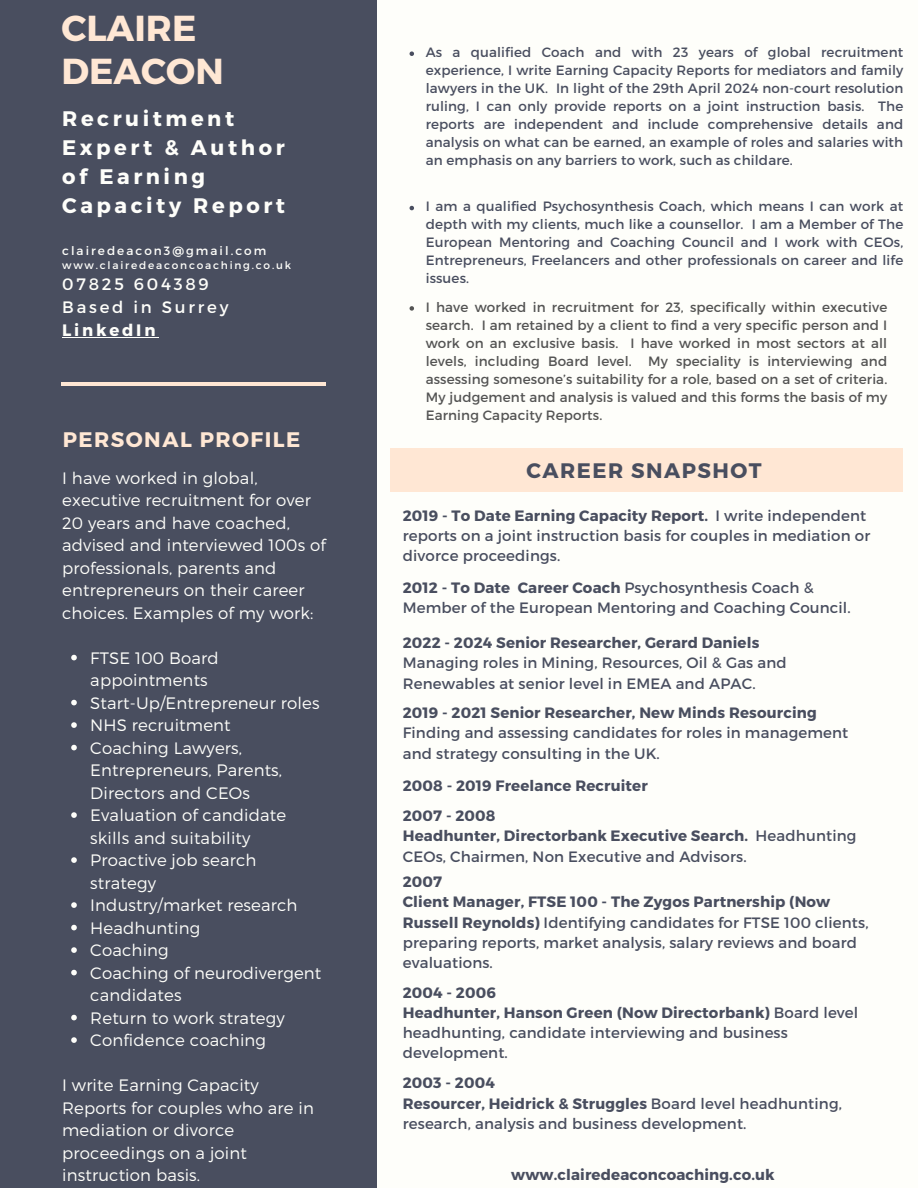
<style>
.page{position:relative;width:918px;height:1188px;background:#fefefa}
.page>*{position:absolute;margin:0;border:0;box-sizing:border-box;transform-origin:0 0}
.t1{font:700 36.15px/42.9px "Montserrat";color:#ffe7d4}
.t2{font:700 21px/29px "Montserrat";letter-spacing:.17em;color:#fefefa}
.t3{font:700 21px "Montserrat";letter-spacing:.07em;color:#ffe7d4}
.t4{font:700 21px "Montserrat";letter-spacing:.07em;color:#494e5f}
.t5{font:300 16.5px/22.5px "Montserrat";letter-spacing:.01em;color:#fefefa}
.t6{font:16.5px "Montserrat";letter-spacing:.17em;color:#fefefa}
.t7{font:700 16.5px "Montserrat";letter-spacing:.17em;color:#fefefa}
.t8{font:15px/20.2px "Montserrat";letter-spacing:.01em;color:#494e5f}
.t9{font:700 15px "Montserrat";letter-spacing:.01em;color:#494e5f}
.t10{font:13.5px/18px "Montserrat";letter-spacing:.01em;color:#494e5f;text-align:justify}
.t11{font:13.5px/18px "Montserrat";letter-spacing:.01em;color:#545454;text-align:justify}
.t12{font:12px "Montserrat";letter-spacing:.17em;color:#fefefa}
.t13{font:10.5px "Montserrat";letter-spacing:.17em;color:#fefefa}
.s1{font-weight:700}
</style>
<div class="page">
<div style="left:0;top:0;width:377px;height:1188px;background:#494e5f"></div>
<div style="left:390px;top:448px;width:513px;height:44px;background:#ffe7d4"></div>
<hr style="left:62px;top:337px;width:96px;height:1px;background:#fefefa">
<svg style="left:71px;top:655px;width:6px;height:5px"></svg>
<svg style="left:71px;top:700px;width:6px;height:5px"></svg>
<svg style="left:71px;top:722px;width:6px;height:6px"></svg>
<svg style="left:71px;top:745px;width:6px;height:5px"></svg>
<svg style="left:71px;top:812px;width:6px;height:6px"></svg>
<svg style="left:71px;top:857px;width:6px;height:6px"></svg>
<svg style="left:71px;top:902px;width:6px;height:6px"></svg>
<svg style="left:71px;top:925px;width:6px;height:5px"></svg>
<svg style="left:71px;top:947px;width:6px;height:6px"></svg>
<svg style="left:71px;top:970px;width:6px;height:5px"></svg>
<svg style="left:71px;top:1015px;width:6px;height:5px"></svg>
<svg style="left:71px;top:1037px;width:6px;height:6px"></svg>
<hr style="left:61px;top:383px;width:265px;height:3px;background:#ffe7d4">
<svg style="left:410px;top:51px;width:4px;height:5px"></svg>
<svg style="left:410px;top:206px;width:4px;height:4px"></svg>
<svg style="left:410px;top:306px;width:4px;height:5px"></svg>
<h1 class="t1" style="left:61px;top:5px;width:164px">CLAIRE<br>DEACON</h1>
<h3 class="t2" style="left:62px;top:103px;width:224px">Recruitment<br>Expert &amp; Author of Earning<br>Capacity Report</h3>
<p class="t12" style="left:62px;top:243px;width:206px">clairedeacon3@gmail.com</p>
<p class="t13" style="left:62px;top:259px;width:230px">www.clairedeaconcoaching.co.uk</p>
<p class="t6" style="left:62px;top:274px;width:148px">07825 604389</p>
<p class="t6" style="left:62px;top:297px;width:168px">Based in Surrey</p>
<p class="t7" style="left:62px;top:319px;width:95px">LinkedIn</p>
<h2 class="t3" style="left:63px;top:426px;width:239px">PERSONAL PROFILE</h2>
<h5 class="t5" style="left:62px;top:466px;width:265px">I have worked in global, executive recruitment for over<br>20 years and have coached, advised and interviewed 100s of professionals, parents and entrepreneurs on their career choices. Examples of my work:</h5>
<p class="t5" style="left:90px;top:646px;width:130px">FTSE 100 Board appointments</p>
<p class="t5" style="left:90px;top:691px;width:231px">Start-Up/Entrepreneur roles</p>
<p class="t5" style="left:90px;top:713px;width:142px">NHS recruitment</p>
<p class="t5" style="left:90px;top:736px;width:193px">Coaching Lawyers,<br>Entrepreneurs, Parents,<br>Directors and CEOs</p>
<p class="t5" style="left:90px;top:803px;width:197px">Evaluation of candidate skills and suitability</p>
<p class="t5" style="left:90px;top:848px;width:168px">Proactive job search strategy</p>
<p class="t5" style="left:90px;top:893px;width:209px">Industry/market research</p>
<p class="t5" style="left:90px;top:916px;width:112px">Headhunting</p>
<p class="t5" style="left:90px;top:938px;width:80px">Coaching</p>
<p class="t5" style="left:90px;top:961px;width:233px">Coaching of neurodivergent candidates</p>
<p class="t5" style="left:90px;top:1006px;width:196px">Return to work strategy</p>
<p class="t5" style="left:90px;top:1028px;width:177px">Confidence coaching</p>
<h5 class="t5" style="left:62px;top:1073px;width:253px">I write Earning Capacity<br>Reports for couples who are in mediation or divorce proceedings on a joint instruction basis.</h5>
<p class="t10" style="left:426px;top:43px;width:479px">As a qualified Coach and with 23 years of global recruitment experience, I write Earning Capacity Reports for mediators and family lawyers in the UK. In light of the 29th April 2024 non-court resolution ruling, I can only provide reports on a joint instruction basis. The reports are independent and include comprehensive details and analysis on what can be earned, an example of roles and salaries with an emphasis on any barriers to work, such as childare.</p>
<p class="t10" style="left:426px;top:197px;width:479px">I am a qualified Psychosynthesis Coach, which means I can work at depth with my clients, much like a counsellor. I am a Member of The European Mentoring and Coaching Council and I work with CEOs, Entrepreneurs, Freelancers and other professionals on career and life issues.</p>
<p class="t11" style="left:426px;top:297px;width:463px">I have worked in recruitment for 23, specifically within executive search. I am retained by a client to find a very specific person and I work on an exclusive basis. I have worked in most sectors at all levels, including Board level. My speciality is interviewing and assessing somesone’s suitability for a role, based on a set of criteria.<br>My judgement and analysis is valued and this forms the basis of my Earning Capacity Reports.</p>
<p class="t4" style="left:527px;top:457px;width:236px">CAREER SNAPSHOT</p>
<p class="t8" style="left:403px;top:504px;width:469px"><span class="s1">2019 - To Date Earning Capacity Report.</span> I write independent reports on a joint instruction basis for couples in mediation or divorce proceedings.</p>
<p class="t8" style="left:403px;top:577px;width:449px"><span class="s1">2012 - To Date Career Coach</span> Psychosynthesis Coach &amp;<br>Member of the European Mentoring and Coaching Council.</p>
<p class="t9" style="left:403px;top:633px;width:358px">2022 - 2024 Senior Researcher, Gerard Daniels</p>
<p class="t8" style="left:403px;top:652px;width:386px">Managing roles in Mining, Resources, Oil &amp; Gas and<br>Renewables at senior level in EMEA and APAC.</p>
<p class="t9" style="left:403px;top:703px;width:415px">2019 - 2021 Senior Researcher, New Minds Resourcing</p>
<h6 class="t8" style="left:403px;top:722px;width:447px">Finding and assessing candidates for roles in management and strategy consulting in the UK.</h6>
<p class="t9" style="left:403px;top:776px;width:247px">2008 - 2019 Freelance Recruiter</p>
<h2 class="t9" style="left:403px;top:806px;width:94px">2007 - 2008</h2>
<p class="t8" style="left:403px;top:825px;width:455px"><span class="s1">Headhunter, Directorbank Executive Search.</span> Headhunting<br>CEOs, Chairmen, Non Executive and Advisors.</p>
<p class="t9" style="left:403px;top:872px;width:41px">2007</p>
<p class="t8" style="left:403px;top:891px;width:467px"><span class="s1">Client Manager, FTSE 100 - The Zygos Partnership (Now Russell Reynolds)</span> Identifying candidates for FTSE 100 clients, preparing reports, market analysis, salary reviews and board evaluations.</p>
<p class="t9" style="left:403px;top:983px;width:95px">2004 - 2006</p>
<p class="t8" style="left:403px;top:1002px;width:457px"><span class="s1">Headhunter, Hanson Green (Now Directorbank)</span> Board level headhunting, candidate interviewing and business development.</p>
<p class="t9" style="left:403px;top:1073px;width:94px">2003 - 2004</p>
<h6 class="t8" style="left:403px;top:1092px;width:441px"><span class="s1">Resourcer, Heidrick &amp; Struggles</span> Board level headhunting, research, analysis and business development.</h6>
<p class="t9" style="left:511px;top:1165px;width:265px">www.clairedeaconcoaching.co.uk</p>
</div>
